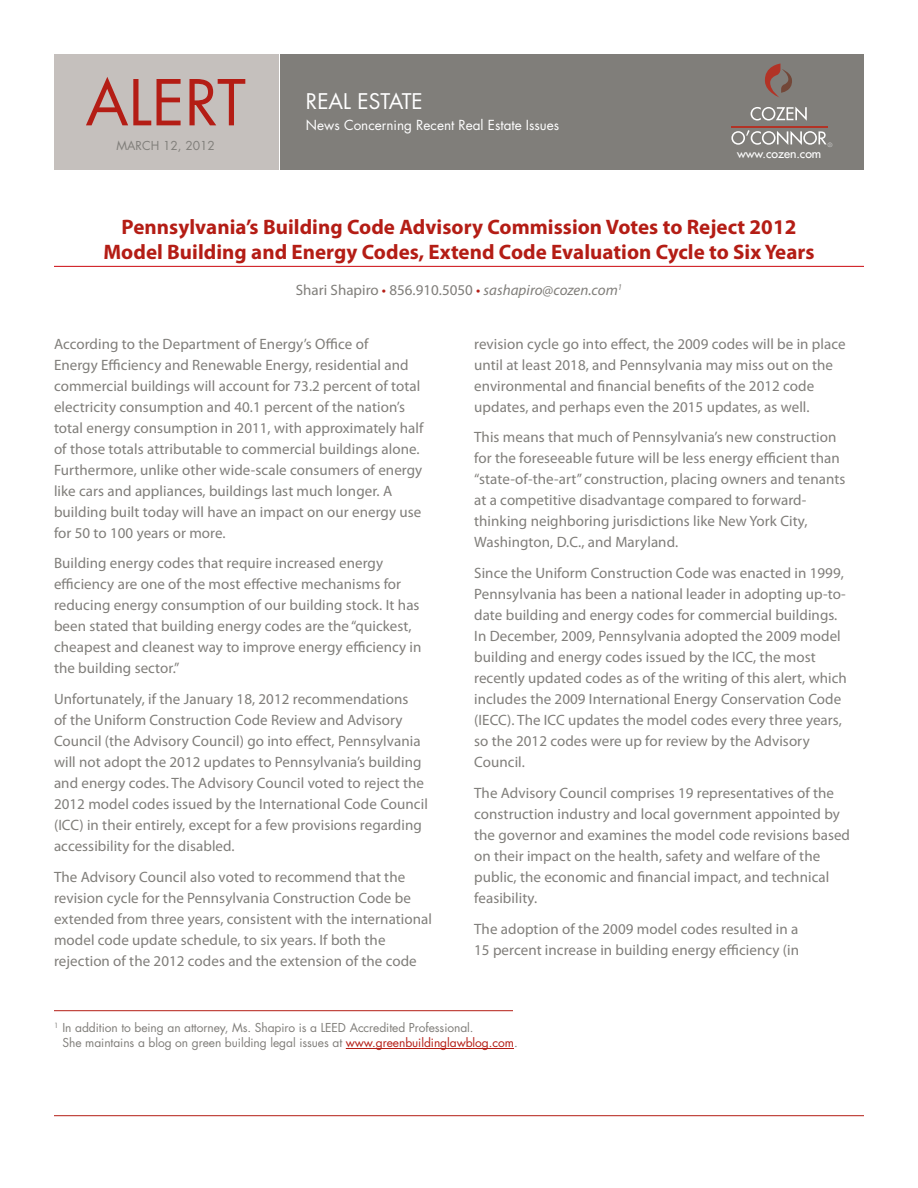
<style>
.page{position:relative;width:918px;height:1188px;background:#fff}
.page>*{position:absolute;margin:0;border:0;box-sizing:border-box;transform-origin:0 0}
.BODY_COPY{font:61.5px "Futura";color:#b41d15}
.t1{font:700 21px/25.5px "Myriad Pro";color:#b41d15;text-align:center}
.t2{font:21px "Futura";color:#fff}
.BODY_COPY-2{font:15px/21px "Myriad Pro";letter-spacing:.005em;color:#807e7a}
.t3{font:13.5px "Futura";color:#fff}
.t4{font:12.15px "Futura";color:#fff}
.FOOTNOTE{font:12px/15px "Futura";letter-spacing:-.005em;color:#807e7a}
.BODY_COPY-3{font:12px "Futura";color:#807e7a}
.t5{font:7.65px "Courier New";color:#fff}
.s1{color:#b41d15}
.s2{font-style:italic}
</style>
<div class="page">
<hr style="left:54px;top:1115px;width:810px;height:1px;background:#b41d15">
<div style="left:54px;top:55px;width:224px;height:115px;background:#c5c0bd"></div>
<div style="left:281px;top:55px;width:583px;height:115px;background:#807e7a"></div>
<svg style="left:751px;top:107px;width:56px;height:14px"></svg>
<svg style="left:731px;top:130px;width:96px;height:15px"></svg>
<hr style="left:731px;top:126px;width:96px;height:1px;background:#b23326">
<svg style="left:765px;top:64px;width:27px;height:33px"></svg>
<hr style="left:54px;top:266px;width:810px;height:1px;background:#d1232a">
<hr style="left:346px;top:1048px;width:168px;height:1px;background:#b41d15">
<hr style="left:54px;top:1010px;width:459px;height:1px;background:#b41d15">
<p class="BODY_COPY" style="left:86px;top:63px;width:162px">ALERT</p>
<p class="BODY_COPY-3" style="left:116px;top:138px;width:100px">March 12, 2012</p>
<p class="t5" style="left:828px;top:140px;width:6px">®</p>
<p class="t4" style="left:737px;top:146px;width:86px">www.cozen.com</p>
<p class="t2" style="left:306px;top:88px;width:118px">REAL ESTATE</p>
<p class="t3" style="left:306px;top:117px;width:255px">News Concerning Recent Real Estate Issues</p>
<p class="t1" style="left:103px;top:213px;width:713px">Pennsylvania’s Building Code Advisory Commission Votes to Reject 2012<br>Model Building and Energy Codes, Extend Code Evaluation Cycle to Six Years</p>
<p class="BODY_COPY-2" style="left:296px;top:279px;width:328px">Shari Shapiro <span class="s1">•</span> 856.910.5050 <span class="s1">•</span> <span class="s2">sashapiro@cozen.com</span><sup>1</sup></p>
<p class="BODY_COPY-2" style="left:54px;top:333px;width:371px">According to the Department of Energy’s Office of<br>Energy Efficiency and Renewable Energy, residential and commercial buildings will account for 73.2 percent of total electricity consumption and 40.1 percent of the nation’s total energy consumption in 2011, with approximately half of those totals attributable to commercial buildings alone.<br>Furthermore, unlike other wide-scale consumers of energy like cars and appliances, buildings last much longer. A building built today will have an impact on our energy use for 50 to 100 years or more.</p>
<p class="BODY_COPY-2" style="left:54px;top:553px;width:369px">Building energy codes that require increased energy efficiency are one of the most effective mechanisms for reducing energy consumption of our building stock. It has been stated that building energy codes are the “quickest, cheapest and cleanest way to improve energy efficiency in the building sector.”</p>
<p class="BODY_COPY-2" style="left:54px;top:688px;width:375px">Unfortunately, if the January 18, 2012 recommendations<br>of the Uniform Construction Code Review and Advisory Council (the Advisory Council) go into effect, Pennsylvania will not adopt the 2012 updates to Pennsylvania’s building and energy codes. The Advisory Council voted to reject the 2012 model codes issued by the International Code Council (ICC) in their entirely, except for a few provisions regarding accessibility for the disabled.</p>
<p class="BODY_COPY-2" style="left:54px;top:866px;width:380px">The Advisory Council also voted to recommend that the revision cycle for the Pennsylvania Construction Code be extended from three years, consistent with the international model code update schedule, to six years. If both the rejection of the 2012 codes and the extension of the code</p>
<p class="BODY_COPY-2" style="left:474px;top:333px;width:373px">revision cycle go into effect, the 2009 codes will be in place until at least 2018, and Pennsylvania may miss out on the environmental and financial benefits of the 2012 code updates, and perhaps even the 2015 updates, as well.</p>
<p class="BODY_COPY-2" style="left:474px;top:427px;width:373px">This means that much of Pennsylvania’s new construction for the foreseeable future will be less energy efficient than “state-of-the-art” construction, placing owners and tenants at a competitive disadvantage compared to forward&shy;thinking neighboring jurisdictions like New York City, Washington, D.C., and Maryland.</p>
<p class="BODY_COPY-2" style="left:474px;top:562px;width:374px">Since the Uniform Construction Code was enacted in 1999, Pennsylvania has been a national leader in adopting up-to&shy;date building and energy codes for commercial buildings.<br>In December, 2009, Pennsylvania adopted the 2009 model building and energy codes issued by the ICC, the most recently updated codes as of the writing of this alert, which includes the 2009 International Energy Conservation Code (IECC). The ICC updates the model codes every three years, so the 2012 codes were up for review by the Advisory Council.</p>
<p class="BODY_COPY-2" style="left:474px;top:782px;width:377px">The Advisory Council comprises 19 representatives of the construction industry and local government appointed by the governor and examines the model code revisions based on their impact on the health, safety and welfare of the public, the economic and financial impact, and technical feasibility.</p>
<p class="BODY_COPY-2" style="left:474px;top:918px;width:327px">The adoption of the 2009 model codes resulted in a<br>15 percent increase in building energy efficiency (in</p>
<p class="FOOTNOTE" style="left:63px;top:1021px;width:457px;text-indent:-9px"><sup>1</sup> In addition to being an attorney, Ms. Shapiro is a LEED Accredited Professional.<br>She maintains a blog on green building legal issues at <span class="s1">www.greenbuildinglawblog.com</span>.</p>
</div>
